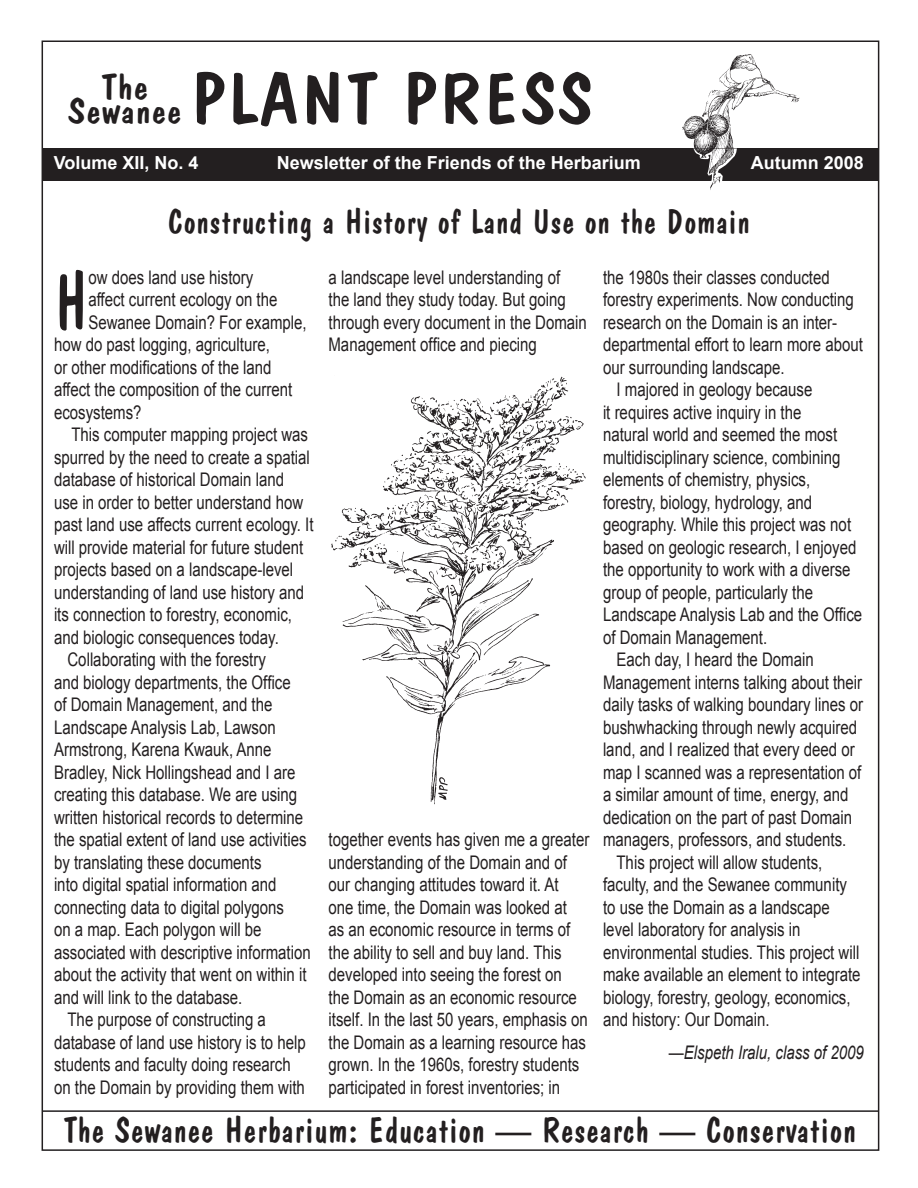
<style>
.page{position:relative;width:918px;height:1188px;background:#fff}
.page>*{position:absolute;margin:0;border:0;box-sizing:border-box;transform-origin:0 0}
.text-no_indent{font:80.1px "Dom Casual";color:#231f20;scale:.8 1}
.t1{font:72px "Dom Casual";color:#231f20;scale:1.15 1}
.t2{font:36px "Dom Casual";color:#231f20}
.t3{font:36px "Dom Casual";color:#231f20;scale:1.15 1}
.heading{font:34.5px "Dom Casual";color:#231f20}
.text{font:18.75px/22.5px "Arial";color:#231f20;scale:.8 1}
.text-no_indent-2{font:18.75px "Arial";color:#231f20;scale:.8 1}
.author{font:italic 18.75px "Arial";color:#231f20;scale:.8 1}
.t4{font:700 18px "Arial";color:#fff}
</style>
<div class="page">
<div style="left:42px;top:148px;width:837px;height:33px;background:#231f20"></div>
<hr style="left:42px;top:1110px;width:837px;height:2px;background:#231f20">
<img style="left:682px;top:54px;width:118px;height:136px">
<img style="left:331px;top:376px;width:255px;height:429px">
<p class="t1" style="left:190px;top:56px;width:249px">Plant Press</p>
<p class="t3" style="left:101px;top:65px;width:43px">The</p>
<p class="t3" style="left:68px;top:89px;width:101px">Sewanee</p>
<p class="t4" style="left:54px;top:153px;width:146px">Volume XII, No. 4</p>
<p class="t4" style="left:277px;top:153px;width:366px">Newsletter of the Friends of the Herbarium</p>
<p class="t4" style="left:751px;top:153px;width:115px">Autumn 2008</p>
<p class="heading" style="left:167px;top:202px;width:585px">Constructing a History of Land Use on the Domain</p>
<p class="text-no_indent" style="left:54px;top:255px;width:44px">H</p>
<p class="text-no_indent-2" style="left:88px;top:267px;width:208px">ow does land use history</p>
<p class="text-no_indent-2" style="left:88px;top:289px;width:238px">affect current ecology on the</p>
<p class="text-no_indent-2" style="left:88px;top:312px;width:275px">Sewanee Domain? For example,</p>
<p class="text-no_indent-2" style="left:54px;top:334px;width:271px">how do past logging, agriculture,</p>
<p class="text-no_indent-2" style="left:54px;top:357px;width:274px">or other modifications of the land</p>
<p class="text-no_indent-2" style="left:54px;top:379px;width:299px">affect the composition of the current</p>
<p class="text-no_indent-2" style="left:54px;top:402px;width:111px">ecosystems?</p>
<p class="text" style="left:54px;top:423px;width:326px;text-indent:17px">This computer mapping project was spurred by the need to create a spatial database of historical Domain land<br>use in order to better understand how past land use affects current ecology. It will provide material for future student projects based on a landscape-level understanding of land use history and its connection to forestry, economic, and biologic consequences today.</p>
<p class="text" style="left:54px;top:648px;width:322px;text-indent:14px">Collaborating with the forestry<br>and biology departments, the Office<br>of Domain Management, and the Landscape Analysis Lab, Lawson Armstrong, Karena Kwauk, Anne Bradley, Nick Hollingshead and I are creating this database. We are using written historical records to determine the spatial extent of land use activities by translating these documents<br>into digital spatial information and connecting data to digital polygons<br>on a map. Each polygon will be associated with descriptive information about the activity that went on within it and will link to the database.</p>
<p class="text" style="left:54px;top:1008px;width:316px;text-indent:14px">The purpose of constructing a database of land use history is to help students and faculty doing research on the Domain by providing them with</p>
<p class="text" style="left:328px;top:266px;width:325px">a landscape level understanding of<br>the land they study today. But going through every document in the Domain Management office and piecing</p>
<p class="text" style="left:328px;top:828px;width:328px">together events has given me a greater understanding of the Domain and of our changing attitudes toward it. At<br>one time, the Domain was looked at<br>as an economic resource in terms of the ability to sell and buy land. This developed into seeing the forest on<br>the Domain as an economic resource itself. In the last 50 years, emphasis on the Domain as a learning resource has grown. In the 1960s, forestry students participated in forest inventories; in</p>
<p class="text" style="left:603px;top:266px;width:326px">the 1980s their classes conducted forestry experiments. Now conducting research on the Domain is an inter&shy;departmental effort to learn more about our surrounding landscape.</p>
<p class="text" style="left:603px;top:378px;width:326px;text-indent:14px">I majored in geology because<br>it requires active inquiry in the<br>natural world and seemed the most multidisciplinary science, combining elements of chemistry, physics, forestry, biology, hydrology, and geography. While this project was not based on geologic research, I enjoyed the opportunity to work with a diverse group of people, particularly the Landscape Analysis Lab and the Office of Domain Management.</p>
<p class="text" style="left:603px;top:648px;width:327px;text-indent:14px">Each day, I heard the Domain Management interns talking about their daily tasks of walking boundary lines or bushwhacking through newly acquired land, and I realized that every deed or map I scanned was a representation of a similar amount of time, energy, and dedication on the part of past Domain managers, professors, and students.</p>
<p class="text" style="left:603px;top:851px;width:324px;text-indent:14px">This project will allow students, faculty, and the Sewanee community to use the Domain as a landscape level laboratory for analysis in environmental studies. This project will make available an element to integrate biology, forestry, geology, economics, and history: Our Domain.</p>
<p class="author" style="left:669px;top:1042px;width:245px">—Elspeth Iralu, class of 2009</p>
<p class="t2" style="left:63px;top:1109px;width:795px">The Sewanee Herbarium: Education — Research — Conservation</p>
</div>
